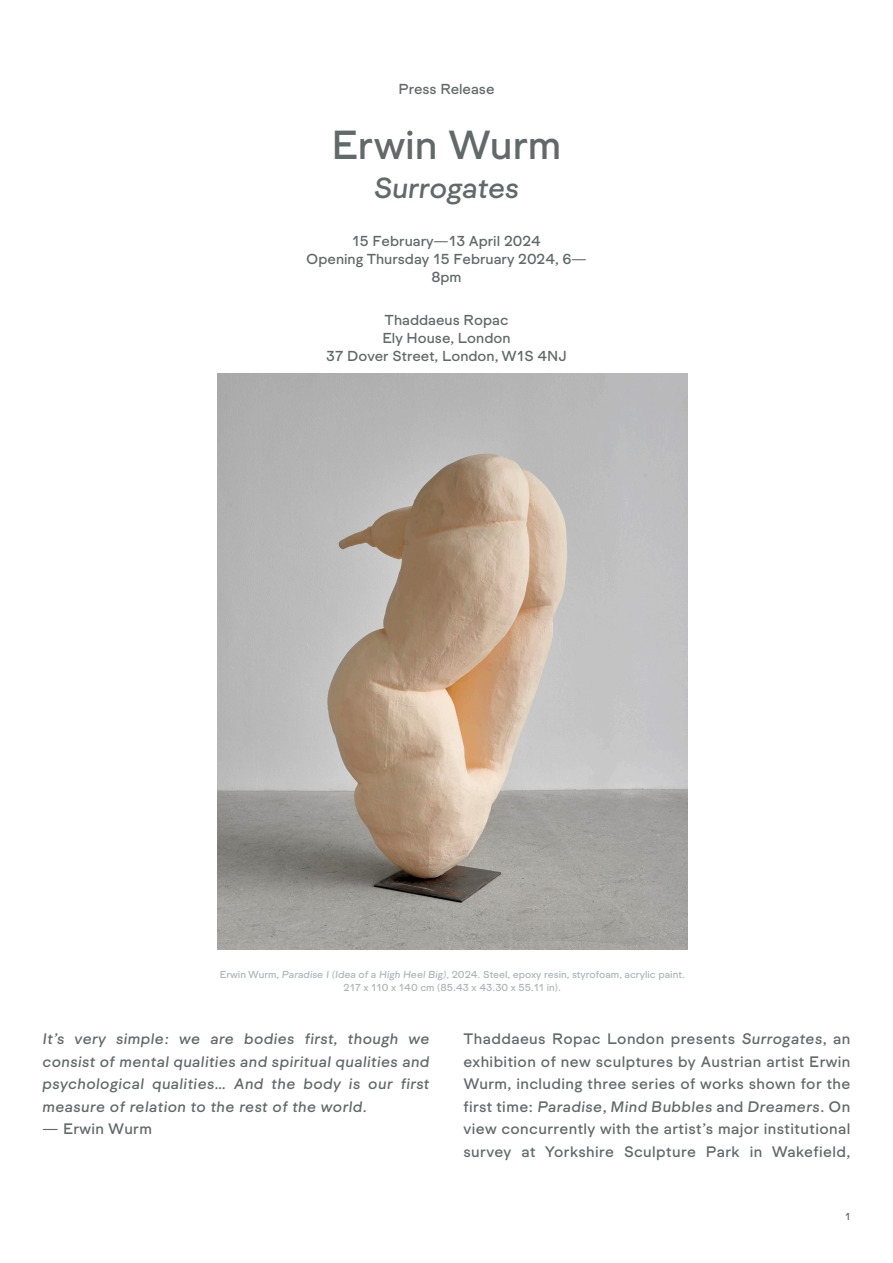
<style>
.page{position:relative;width:893px;height:1263px;background:#fff}
.page>*{position:absolute;margin:0;border:0;box-sizing:border-box;transform-origin:0 0}
.t1{font:42px "Formale Grotesque N3";color:#626969}
.t2{font:30px "Formale Grotesque N3 It";letter-spacing:-.01em;color:#626969}
.t3{font:15.75px/22.5px "Formale Grotesque N3";letter-spacing:.025em;color:#626969;text-align:justify}
.t4{font:15.75px/22.5px "Formale Grotesque N3 It";letter-spacing:.025em;color:#626969;text-align:justify}
.t5{font:15px/17.9px "Formale Grotesque N3";color:#626969;text-align:center}
.t6{font:10.5px "Formale Grotesque N3";color:#adb6b6}
.t7{font:10.5px "Formale Grotesque N3";color:#626969}
.s1{font-family:"Formale Grotesque N3 It"}
</style>
<div class="page">
<img style="left:217px;top:373px;width:470px;height:577px">
<p class="t5" style="left:398px;top:80px;width:97px">Press Release</p>
<p class="t1" style="left:331px;top:121px;width:231px">Erwin Wurm</p>
<p class="t2" style="left:374px;top:171px;width:146px">Surrogates</p>
<p class="t5" style="left:306px;top:232px;width:282px">15 February—13 April 2024<br>Opening Thursday 15 February 2024, 6—<br>8pm</p>
<p class="t5" style="left:326px;top:311px;width:242px">Thaddaeus Ropac<br>Ely House, London<br>37 Dover Street, London, W1S 4NJ</p>
<p class="t6" style="left:220px;top:969px;width:467px">Erwin Wurm, <span class="s1">Paradise I (Idea of a High Heel Big)</span>, 2024. Steel, epoxy resin, styrofoam, acrylic paint.</p>
<p class="t6" style="left:344px;top:981px;width:219px">217 x 110 x 140 cm (85.43 x 43.30 x 55.11 in).</p>
<p class="t4" style="left:42px;top:1028px;width:389px">It’s very simple: we are bodies first, though we consist of mental qualities and spiritual qualities and psychological qualities… And the body is our first measure of relation to the rest of the world.</p>
<p class="t3" style="left:42px;top:1117px;width:111px">— Erwin Wurm</p>
<p class="t3" style="left:463px;top:1027px;width:388px">Thaddaeus Ropac London presents <span class="s1">Surrogates</span>, an exhibition of new sculptures by Austrian artist Erwin Wurm, including three series of works shown for the first time: <span class="s1">Paradise</span>, <span class="s1">Mind Bubbles</span> and <span class="s1">Dreamers</span>. On view concurrently with the artist’s major institutional survey at Yorkshire Sculpture Park in Wakefield,</p>
<p class="t7" style="left:845px;top:1211px;width:7px">1</p>
</div>
